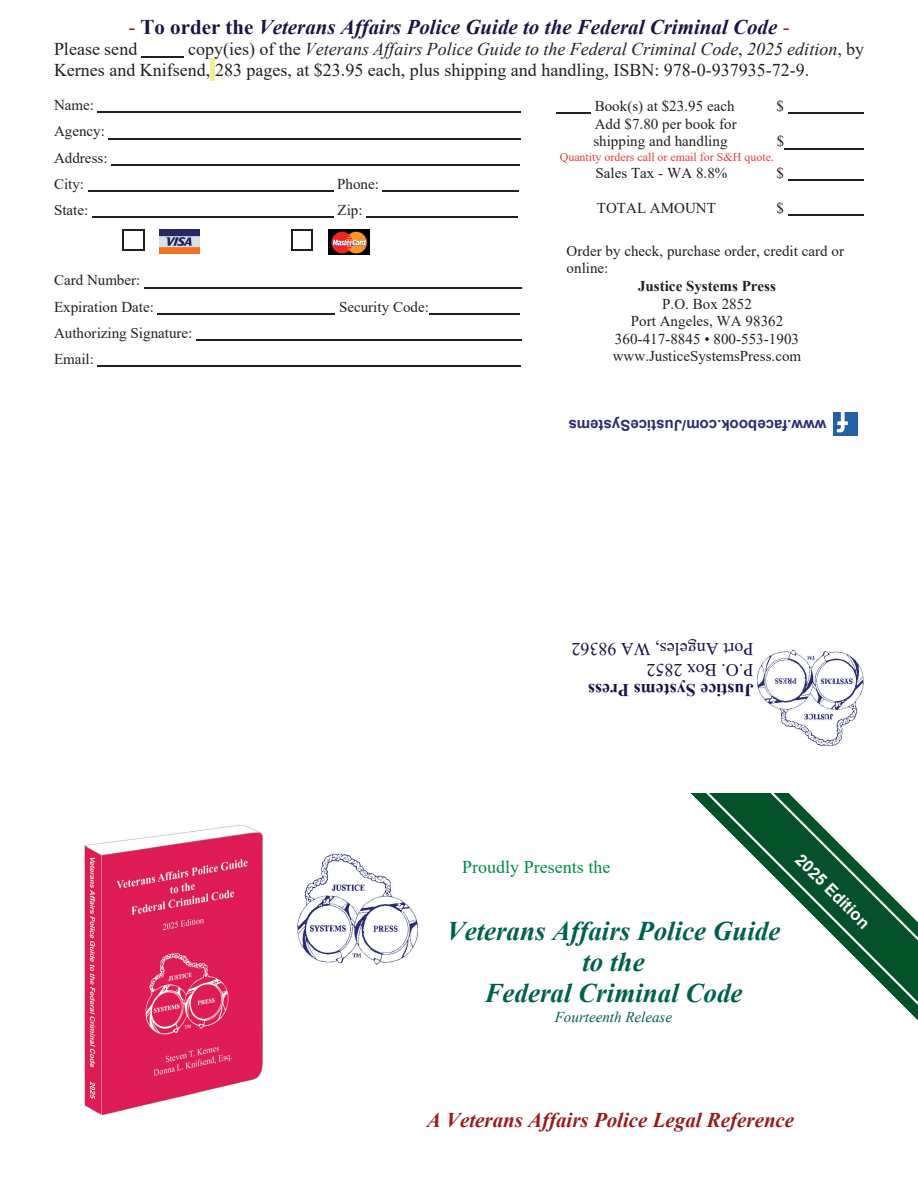
<style>
.page{position:relative;width:918px;height:1188px;background:#fff}
.page>*{position:absolute;margin:0;border:0;box-sizing:border-box;transform-origin:0 0}
.t1{font:italic 700 27px/31px "Times New Roman";color:#00604f;text-align:center}
.t2{font:italic 700 21px "Times New Roman";color:#1a1546}
.t3{font:italic 700 21px "Times New Roman";color:#981a1d}
.t4{font:18px/21px "Times New Roman";color:#231f20}
.t5{font:18px/20.5px "Times New Roman";color:#1a1546}
.t6{font:700 18px "Times New Roman";color:#1a1546}
.t7{font:18px "Times New Roman";color:#008b48}
.t8{font:700 16.5px "Arial";color:#fff}
.t9{font:15px/26.2px "Times New Roman";color:#231f20}
.t10{font:700 15px "Arial";color:#2c2c73}
.t11{font:700 15px "Times New Roman";color:#231f20}
.t12{font:italic 15px "Times New Roman";color:#00604f}
.t13{font:12px "Times New Roman";color:#ee393e}
.s1{font-weight:400;font-style:normal;color:#981a1d}
.s2{font-style:normal}
.s3{font-style:italic}
</style>
<div class="page">
<svg style="left:691px;top:793px;width:227px;height:227px"></svg>
<img style="left:84px;top:825px;width:179px;height:291px">
<img style="left:329px;top:229px;width:41px;height:25px">
<img style="left:159px;top:229px;width:41px;height:25px">
<img style="left:297px;top:853px;width:122px;height:112px">
<img style="left:756px;top:649px;width:108px;height:98px">
<hr style="left:142px;top:57px;width:42px;height:1px;background:#231f20">
<hr style="left:211px;top:58px;width:4px;height:22px;background:#f3f18f">
<hr style="left:98px;top:112px;width:423px;height:1px;background:#231f20">
<hr style="left:109px;top:138px;width:412px;height:1px;background:#231f20">
<hr style="left:111px;top:164px;width:409px;height:1px;background:#231f20">
<hr style="left:88px;top:191px;width:245px;height:1px;background:#231f20">
<hr style="left:383px;top:191px;width:136px;height:1px;background:#231f20">
<hr style="left:92px;top:217px;width:242px;height:1px;background:#231f20">
<hr style="left:366px;top:217px;width:152px;height:1px;background:#231f20">
<hr style="left:144px;top:287px;width:378px;height:1px;background:#231f20">
<hr style="left:158px;top:313px;width:177px;height:1px;background:#231f20">
<hr style="left:429px;top:313px;width:90px;height:1px;background:#231f20">
<hr style="left:196px;top:340px;width:325px;height:1px;background:#231f20">
<hr style="left:98px;top:366px;width:423px;height:1px;background:#231f20">
<svg style="left:123px;top:230px;width:21px;height:21px"></svg>
<hr style="left:291px;top:230px;width:2px;height:21px;background:#231f20">
<svg style="left:293px;top:230px;width:18px;height:1px"></svg>
<hr style="left:311px;top:230px;width:2px;height:21px;background:#231f20">
<svg style="left:293px;top:250px;width:18px;height:1px"></svg>
<hr style="left:557px;top:113px;width:34px;height:1px;background:#231f20">
<hr style="left:788px;top:113px;width:75px;height:1px;background:#231f20">
<hr style="left:784px;top:148px;width:79px;height:1px;background:#231f20">
<hr style="left:788px;top:180px;width:75px;height:1px;background:#231f20">
<hr style="left:788px;top:215px;width:75px;height:1px;background:#231f20">
<img style="left:833px;top:413px;width:24px;height:22px">
<h2 class="t2" style="left:128px;top:12px;width:663px"><span class="s1">-</span> <span class="s2">To order the</span> Veterans Affairs Police Guide to the Federal Criminal Code <span class="s1">-</span></h2>
<p class="t4" style="left:54px;top:38px;width:85px">Please send</p>
<p class="t4" style="left:54px;top:38px;width:811px;text-indent:134px">copy(ies) of the <span class="s3">Veterans Affairs Police Guide to the Federal Criminal Code</span>, <span class="s3">2025 edition</span>, by<br>Kernes and Knifsend, 283 pages, at $23.95 each, plus shipping and handling, ISBN: 978-0-937935-72-9.</p>
<p class="t9" style="left:54px;top:91px;width:55px">Name:<br>Agency:<br>Address:<br>City:</p>
<p class="t9" style="left:595px;top:93px;width:141px">Book(s) at $23.95 each</p>
<p class="t9" style="left:777px;top:93px;width:9px">$</p>
<p class="t9" style="left:593px;top:115px;width:145px;line-height:17.5px">Add $7.80 per book for shipping and handling</p>
<p class="t9" style="left:777px;top:128px;width:9px">$</p>
<p class="t13" style="left:560px;top:149px;width:216px">Quantity orders call or email for S&amp;H quote.</p>
<p class="t9" style="left:596px;top:159px;width:133px">Sales Tax - WA 8.8%</p>
<p class="t9" style="left:777px;top:159px;width:9px">$</p>
<p class="t9" style="left:597px;top:195px;width:121px">TOTAL AMOUNT</p>
<p class="t9" style="left:776px;top:195px;width:9px">$</p>
<p class="t9" style="left:337px;top:170px;width:43px">Phone:</p>
<p class="t9" style="left:54px;top:197px;width:36px">State:</p>
<p class="t9" style="left:338px;top:197px;width:27px">Zip:</p>
<p class="t9" style="left:54px;top:267px;width:102px">Card Number:<br>Expiration Date:</p>
<p class="t9" style="left:54px;top:319px;width:140px">Authorizing Signature:<br>Email:</p>
<p class="t9" style="left:339px;top:293px;width:91px">Security Code:</p>
<p class="t9" style="left:567px;top:241px;width:279px;line-height:17.5px">Order by check, purchase order, credit card or online:</p>
<p class="t11" style="left:638px;top:275px;width:139px">Justice Systems Press</p>
<p class="t9" style="left:613px;top:294px;width:190px;line-height:17.5px;text-align:center">P.O. Box 2852<br>Port Angeles, WA 98362<br>360-417-8845 • 800-553-1903 www.JusticeSystemsPress.com</p>
<p class="t10" style="left:827px;top:436px;width:260px;rotate:-180deg">www.facebook.com/JusticeSystems</p>
<p class="t5" style="left:753px;top:680px;width:183px;rotate:-180deg">P.O. Box 2852<br>Port Angeles, WA 98362</p>
<p class="t6" style="left:753px;top:703px;width:167px;rotate:-180deg">Justice Systems Press</p>
<p class="t7" style="left:462px;top:854px;width:150px">Proudly Presents the</p>
<h1 class="t1" style="left:447px;top:915px;width:335px">Veterans Affairs Police Guide to the<br>Federal Criminal Code</h1>
<p class="t12" style="left:555px;top:1007px;width:119px">Fourteenth Release</p>
<p class="t8" style="left:807px;top:849px;width:99px;rotate:45deg">2025 Edition</p>
<h2 class="t3" style="left:427px;top:1105px;width:369px">A Veterans Affairs Police Legal Reference</h2>
</div>
